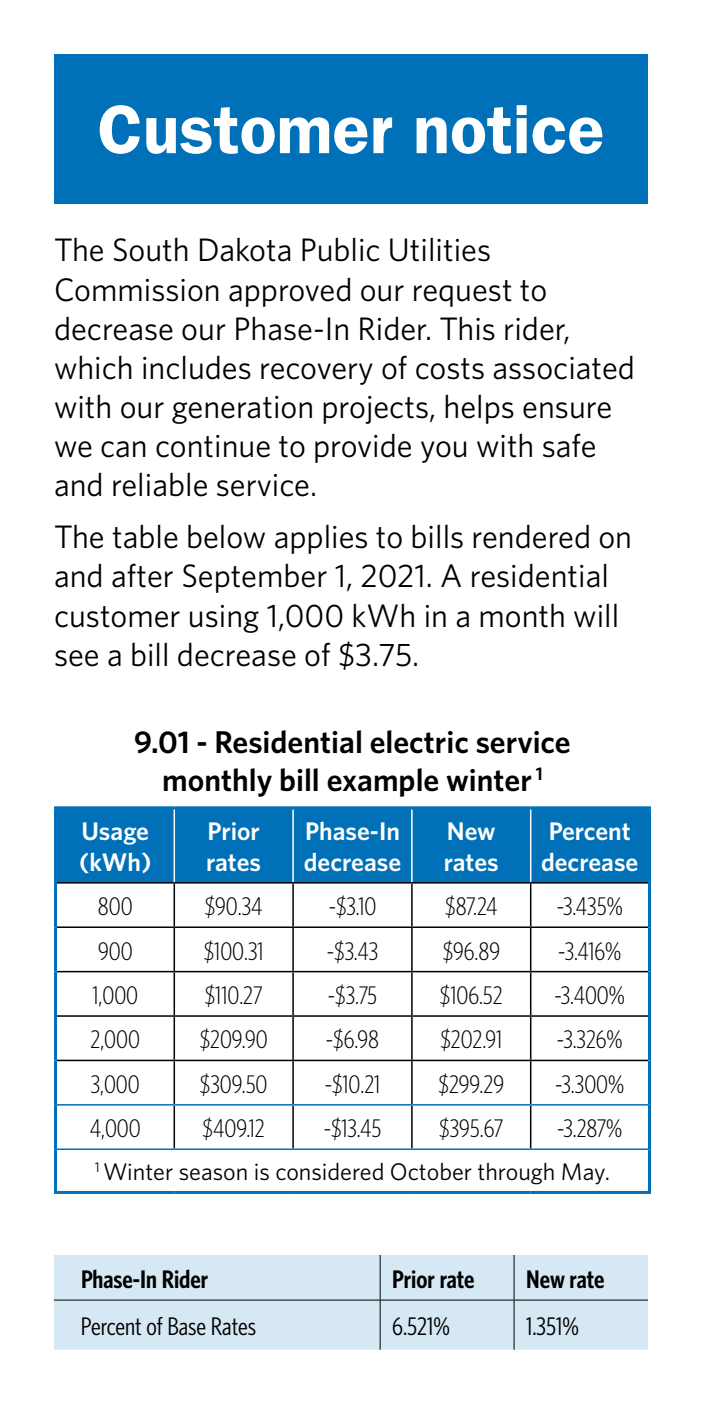
<style>
.page{position:relative;width:702px;height:1404px;background:#fff}
.page>*{position:absolute;margin:0;border:0;box-sizing:border-box;transform-origin:0 0}
.t1{font:600 69px "ITC Franklin Gothic Std";color:#fff}
.t2{font:32.7px/39px "Whitney";color:#000}
.t3{font:600 31.5px/37.8px "Whitney";color:#000;text-align:center}
.t4{font:300 25.5px "Whitney Condensed";color:#000}
.t5{font:600 25.5px/30.6px "Whitney";color:#fff}
.t6{font:25.5px "Whitney Condensed";color:#000}
.t7{font:600 25.5px "Whitney Condensed";color:#000}
.t8{font:24px "Whitney";color:#000}
</style>
<div class="page">
<div style="left:54px;top:54px;width:594px;height:149px;background:#0070b9"></div>
<div style="left:57px;top:809px;width:591px;height:73px;background:#0070b9"></div>
<hr style="left:174px;top:809px;width:1px;height:73px;background:#fff">
<hr style="left:292px;top:809px;width:2px;height:73px;background:#fff">
<hr style="left:411px;top:809px;width:2px;height:73px;background:#fff">
<hr style="left:530px;top:809px;width:1px;height:73px;background:#fff">
<hr style="left:57px;top:882px;width:117px;height:2px;background:#000">
<hr style="left:174px;top:882px;width:119px;height:2px;background:#000">
<hr style="left:174px;top:884px;width:1px;height:42px;background:#000">
<hr style="left:293px;top:882px;width:119px;height:2px;background:#000">
<hr style="left:292px;top:884px;width:2px;height:42px;background:#000">
<hr style="left:412px;top:882px;width:119px;height:2px;background:#000">
<hr style="left:411px;top:884px;width:2px;height:42px;background:#000">
<hr style="left:531px;top:882px;width:117px;height:2px;background:#000">
<hr style="left:530px;top:884px;width:1px;height:42px;background:#000">
<hr style="left:57px;top:926px;width:117px;height:2px;background:#000">
<hr style="left:174px;top:926px;width:119px;height:2px;background:#000">
<hr style="left:174px;top:928px;width:1px;height:43px;background:#000">
<hr style="left:293px;top:926px;width:119px;height:2px;background:#000">
<hr style="left:292px;top:928px;width:2px;height:43px;background:#000">
<hr style="left:412px;top:926px;width:119px;height:2px;background:#000">
<hr style="left:411px;top:928px;width:2px;height:43px;background:#000">
<hr style="left:531px;top:926px;width:117px;height:2px;background:#000">
<hr style="left:530px;top:928px;width:1px;height:43px;background:#000">
<hr style="left:57px;top:971px;width:117px;height:1px;background:#000">
<hr style="left:174px;top:971px;width:119px;height:1px;background:#000">
<hr style="left:174px;top:972px;width:1px;height:43px;background:#000">
<hr style="left:293px;top:971px;width:119px;height:1px;background:#000">
<hr style="left:292px;top:972px;width:2px;height:43px;background:#000">
<hr style="left:412px;top:971px;width:119px;height:1px;background:#000">
<hr style="left:411px;top:972px;width:2px;height:43px;background:#000">
<hr style="left:531px;top:971px;width:117px;height:1px;background:#000">
<hr style="left:530px;top:972px;width:1px;height:43px;background:#000">
<hr style="left:57px;top:1015px;width:117px;height:2px;background:#000">
<hr style="left:174px;top:1015px;width:119px;height:2px;background:#000">
<hr style="left:174px;top:1017px;width:1px;height:43px;background:#000">
<hr style="left:293px;top:1015px;width:119px;height:2px;background:#000">
<hr style="left:292px;top:1017px;width:2px;height:43px;background:#000">
<hr style="left:412px;top:1015px;width:119px;height:2px;background:#000">
<hr style="left:411px;top:1017px;width:2px;height:43px;background:#000">
<hr style="left:531px;top:1015px;width:117px;height:2px;background:#000">
<hr style="left:530px;top:1017px;width:1px;height:43px;background:#000">
<hr style="left:57px;top:1060px;width:117px;height:1px;background:#000">
<hr style="left:174px;top:1060px;width:119px;height:1px;background:#000">
<hr style="left:174px;top:1061px;width:1px;height:43px;background:#000">
<hr style="left:293px;top:1060px;width:119px;height:1px;background:#000">
<hr style="left:292px;top:1061px;width:2px;height:43px;background:#000">
<hr style="left:412px;top:1060px;width:119px;height:1px;background:#000">
<hr style="left:411px;top:1061px;width:2px;height:43px;background:#000">
<hr style="left:531px;top:1060px;width:117px;height:1px;background:#000">
<hr style="left:530px;top:1061px;width:1px;height:43px;background:#000">
<hr style="left:174px;top:1106px;width:1px;height:42px;background:#000">
<hr style="left:292px;top:1106px;width:2px;height:42px;background:#000">
<hr style="left:411px;top:1106px;width:2px;height:42px;background:#000">
<hr style="left:530px;top:1106px;width:1px;height:42px;background:#000">
<hr style="left:54px;top:806px;width:120px;height:3px;background:#0070b9">
<hr style="left:54px;top:809px;width:3px;height:74px;background:#0070b9">
<hr style="left:174px;top:806px;width:119px;height:3px;background:#0070b9">
<hr style="left:293px;top:806px;width:119px;height:3px;background:#0070b9">
<hr style="left:412px;top:806px;width:119px;height:3px;background:#0070b9">
<hr style="left:531px;top:806px;width:120px;height:3px;background:#0070b9">
<hr style="left:648px;top:809px;width:3px;height:74px;background:#0070b9">
<hr style="left:54px;top:883px;width:3px;height:44px;background:#0070b9">
<hr style="left:648px;top:883px;width:3px;height:44px;background:#0070b9">
<hr style="left:54px;top:927px;width:3px;height:45px;background:#0070b9">
<hr style="left:648px;top:927px;width:3px;height:45px;background:#0070b9">
<hr style="left:54px;top:972px;width:3px;height:44px;background:#0070b9">
<hr style="left:648px;top:972px;width:3px;height:44px;background:#0070b9">
<hr style="left:54px;top:1016px;width:3px;height:44px;background:#0070b9">
<hr style="left:648px;top:1016px;width:3px;height:44px;background:#0070b9">
<hr style="left:54px;top:1060px;width:3px;height:45px;background:#0070b9">
<hr style="left:648px;top:1060px;width:3px;height:45px;background:#0070b9">
<hr style="left:54px;top:1105px;width:3px;height:44px;background:#0070b9">
<hr style="left:648px;top:1105px;width:3px;height:44px;background:#0070b9">
<hr style="left:54px;top:1149px;width:3px;height:42px;background:#0070b9">
<hr style="left:648px;top:1149px;width:3px;height:42px;background:#0070b9">
<hr style="left:54px;top:1191px;width:120px;height:3px;background:#0070b9">
<hr style="left:174px;top:1191px;width:119px;height:3px;background:#0070b9">
<hr style="left:293px;top:1191px;width:119px;height:3px;background:#0070b9">
<hr style="left:412px;top:1191px;width:119px;height:3px;background:#0070b9">
<hr style="left:531px;top:1191px;width:120px;height:3px;background:#0070b9">
<hr style="left:57px;top:1104px;width:117px;height:2px;background:#0070b9">
<hr style="left:174px;top:1104px;width:119px;height:2px;background:#0070b9">
<hr style="left:293px;top:1104px;width:119px;height:2px;background:#0070b9">
<hr style="left:412px;top:1104px;width:119px;height:2px;background:#0070b9">
<hr style="left:531px;top:1104px;width:117px;height:2px;background:#0070b9">
<hr style="left:57px;top:1148px;width:117px;height:2px;background:#0070b9">
<hr style="left:174px;top:1148px;width:119px;height:2px;background:#0070b9">
<hr style="left:293px;top:1148px;width:119px;height:2px;background:#0070b9">
<hr style="left:412px;top:1148px;width:119px;height:2px;background:#0070b9">
<hr style="left:531px;top:1148px;width:117px;height:2px;background:#0070b9">
<div style="left:54px;top:1255px;width:594px;height:95px;background:#d6e8f4"></div>
<hr style="left:380px;top:1255px;width:1px;height:45px;background:#000">
<hr style="left:514px;top:1255px;width:1px;height:45px;background:#000">
<hr style="left:54px;top:1300px;width:326px;height:1px;background:#000">
<hr style="left:380px;top:1300px;width:134px;height:1px;background:#000">
<hr style="left:380px;top:1300px;width:1px;height:50px;background:#000">
<hr style="left:514px;top:1300px;width:134px;height:1px;background:#000">
<hr style="left:514px;top:1300px;width:1px;height:50px;background:#000">
<h1 class="t1" style="left:98px;top:89px;width:508px">Customer notice</h1>
<p class="t2" style="left:54px;top:230px;width:583px">The South Dakota Public Utilities Commission approved our request to decrease our Phase-In Rider. This rider, which includes recovery of costs associated with our generation projects, helps ensure we can continue to provide you with safe and reliable service.</p>
<p class="t2" style="left:54px;top:517px;width:580px">The table below applies to bills rendered on and after September 1, 2021. A residential customer using 1,000 kWh in a month will see a bill decrease of $3.75.</p>
<p class="t3" style="left:134px;top:723px;width:438px">9.01 - Residential electric service monthly bill example winter <sup>1</sup></p>
<p class="t5" style="left:79px;top:816px;width:74px">Usage (kWh)</p>
<p class="t5" style="left:206px;top:816px;width:56px">Prior rates</p>
<p class="t5" style="left:304px;top:816px;width:99px">Phase-In decrease</p>
<p class="t5" style="left:444px;top:816px;width:56px">New rates</p>
<p class="t5" style="left:541px;top:816px;width:99px;text-align:center">Percent decrease</p>
<p class="t4" style="left:98px;top:891px;width:36px">800</p>
<p class="t4" style="left:205px;top:891px;width:59px">$90.34</p>
<p class="t4" style="left:329px;top:891px;width:49px">-$3.10</p>
<p class="t4" style="left:445px;top:891px;width:54px">$87.24</p>
<p class="t4" style="left:557px;top:891px;width:68px">-3.435%</p>
<p class="t4" style="left:98px;top:936px;width:36px">900</p>
<p class="t4" style="left:204px;top:936px;width:61px">$100.31</p>
<p class="t4" style="left:327px;top:936px;width:53px">-$3.43</p>
<p class="t4" style="left:443px;top:936px;width:59px">$96.89</p>
<p class="t4" style="left:558px;top:936px;width:64px">-3.416%</p>
<p class="t4" style="left:92px;top:980px;width:47px">1,000</p>
<p class="t4" style="left:205px;top:980px;width:59px">$110.27</p>
<p class="t4" style="left:328px;top:980px;width:51px">-$3.75</p>
<p class="t4" style="left:440px;top:980px;width:64px">$106.52</p>
<p class="t4" style="left:555px;top:980px;width:72px">-3.400%</p>
<p class="t4" style="left:91px;top:1025px;width:51px">2,000</p>
<p class="t4" style="left:200px;top:1025px;width:70px">$209.90</p>
<p class="t4" style="left:326px;top:1025px;width:55px">-$6.98</p>
<p class="t4" style="left:440px;top:1025px;width:63px">$202.91</p>
<p class="t4" style="left:557px;top:1025px;width:67px">-3.326%</p>
<p class="t4" style="left:91px;top:1069px;width:50px">3,000</p>
<p class="t4" style="left:200px;top:1069px;width:69px">$309.50</p>
<p class="t4" style="left:325px;top:1069px;width:57px">-$10.21</p>
<p class="t4" style="left:439px;top:1069px;width:67px">$299.29</p>
<p class="t4" style="left:555px;top:1069px;width:71px">-3.300%</p>
<p class="t4" style="left:90px;top:1113px;width:53px">4,000</p>
<p class="t4" style="left:203px;top:1113px;width:64px">$409.12</p>
<p class="t4" style="left:324px;top:1113px;width:59px">-$13.45</p>
<p class="t4" style="left:439px;top:1113px;width:66px">$395.67</p>
<p class="t4" style="left:557px;top:1113px;width:67px">-3.287%</p>
<p class="t8" style="left:95px;top:1156px;width:517px"><sup>1</sup> Winter season is considered October through May.</p>
<p class="t7" style="left:81px;top:1263px;width:129px">Phase-In Rider</p>
<p class="t7" style="left:392px;top:1263px;width:84px">Prior rate</p>
<p class="t7" style="left:526px;top:1263px;width:80px">New rate</p>
<p class="t6" style="left:81px;top:1311px;width:177px">Percent of Base Rates</p>
<p class="t6" style="left:392px;top:1311px;width:59px">6.521%</p>
<p class="t6" style="left:526px;top:1311px;width:54px">1.351%</p>
</div>
